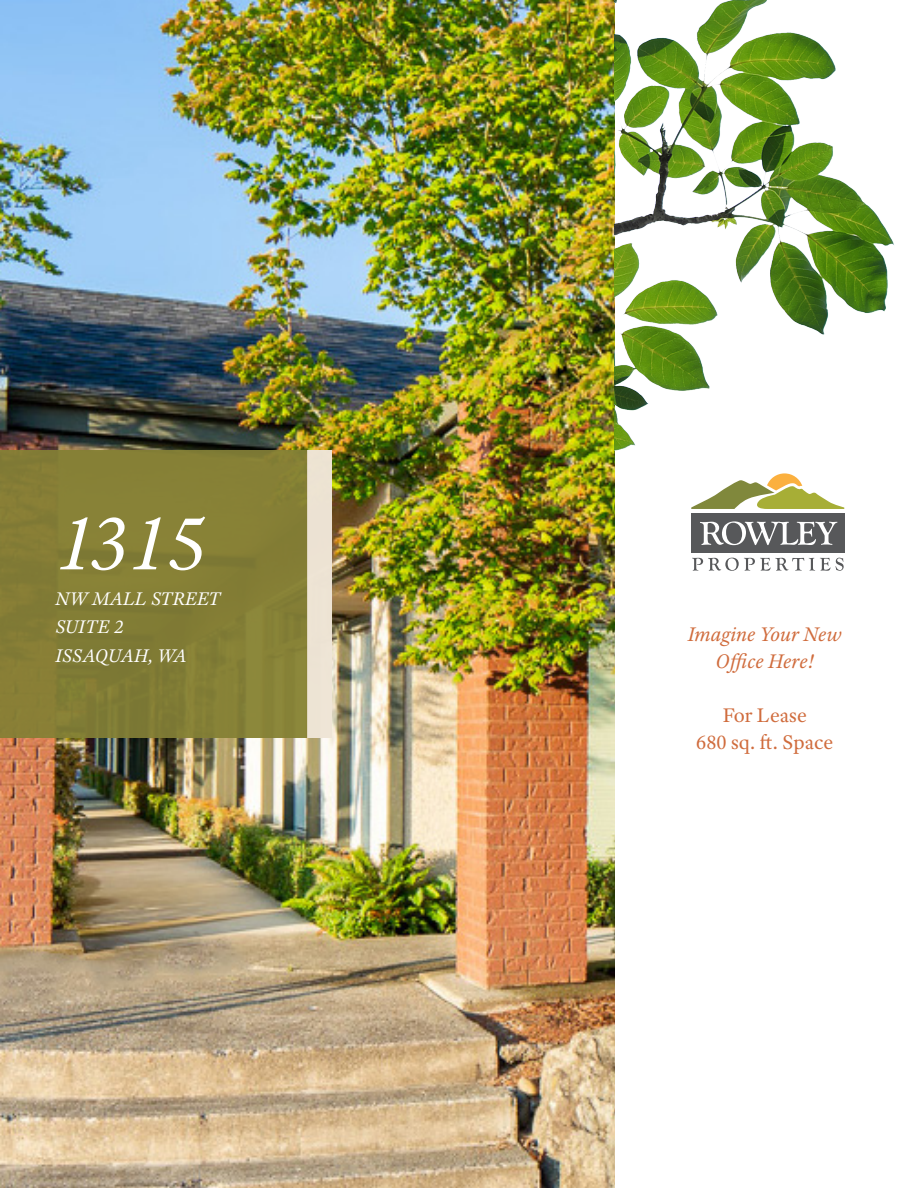
<style>
.page{position:relative;width:918px;height:1188px;background:#fff}
.page>*{position:absolute;margin:0;border:0;box-sizing:border-box;transform-origin:0 0}
.t1{font:italic 81px "Adobe Text Pro";color:#fff}
.t2{font:italic 21px/27px "Adobe Text Pro";color:#d06c3d;text-align:center}
.t3{font:21px "Adobe Text Pro";color:#d06c3d}
.t4{font:italic 19.5px "Adobe Text Pro";letter-spacing:.005em;color:#fff}
</style>
<div class="page">
<img style="left:0;top:0;width:614px;height:1188px">
<div style="left:691px;top:513px;width:153px;height:40px;background:#57585a"></div>
<svg style="left:700px;top:521px;width:137px;height:24px"></svg>
<svg style="left:692px;top:558px;width:138px;height:13px"></svg>
<svg style="left:836px;top:558px;width:8px;height:13px"></svg>
<svg style="left:691px;top:473px;width:153px;height:36px"></svg>
<div style="left:0;top:450px;width:307px;height:288px;background:#867f36"></div>
<div style="left:307px;top:450px;width:25px;height:288px;background:#ede2d1"></div>
<img style="left:614px;top:0;width:280px;height:460px">
<p class="t1" style="left:56px;top:492px;width:152px">1315</p>
<p class="t4" style="left:56px;top:586px;width:167px">NW MALL STREET</p>
<p class="t4" style="left:56px;top:615px;width:69px">SUITE 2</p>
<p class="t4" style="left:56px;top:643px;width:132px">ISSAQUAH, WA</p>
<p class="t2" style="left:688px;top:621px;width:156px">Imagine Your New<br>Office Here!</p>
<p class="t3" style="left:723px;top:702px;width:86px">For Lease</p>
<p class="t3" style="left:696px;top:729px;width:139px">680 sq. ft. Space</p>
</div>
